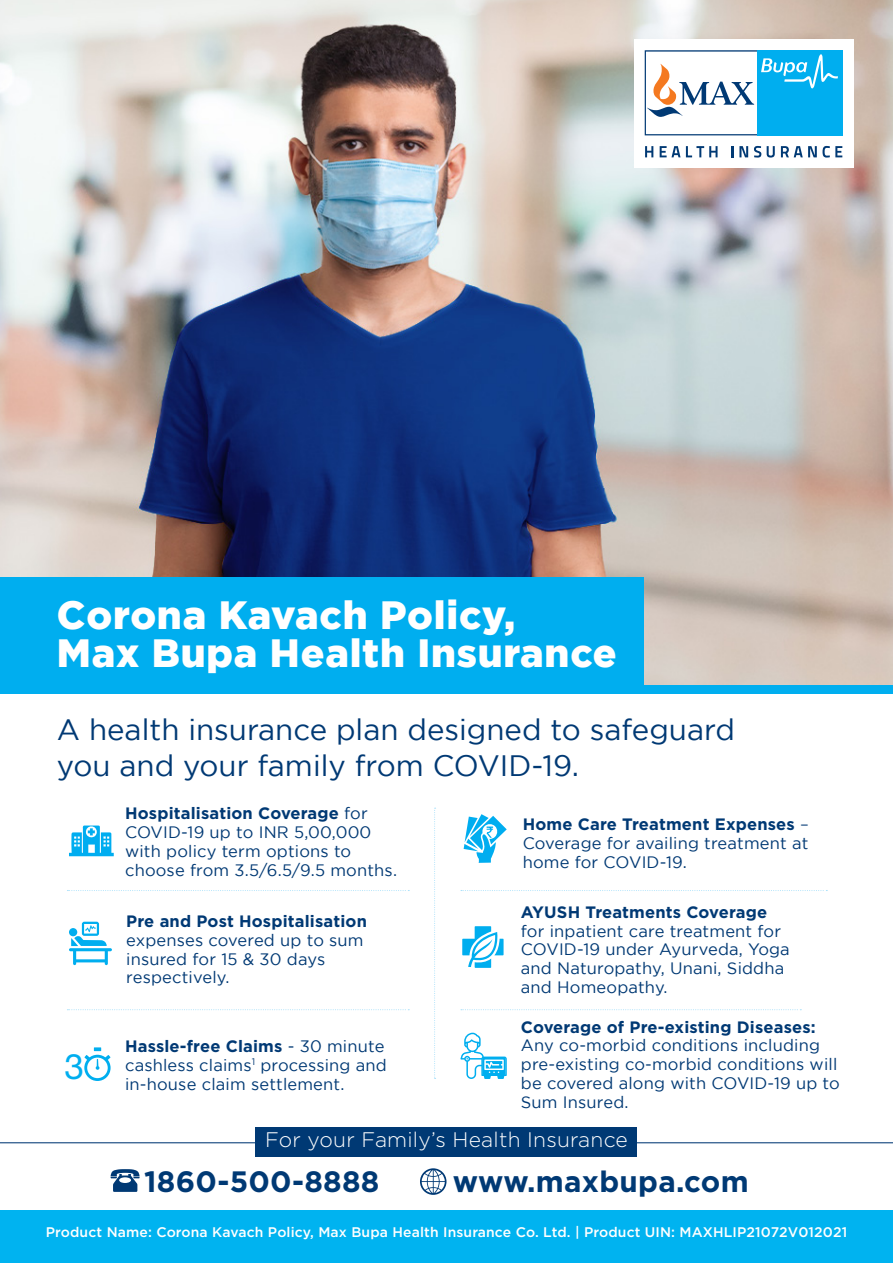
<style>
.page{position:relative;width:893px;height:1263px;background:#fff}
.page>*{position:absolute;margin:0;border:0;box-sizing:border-box;transform-origin:0 0}
.t1{font:900 39.3px/38.2px "Gotham";letter-spacing:.02em;color:#fff}
.t2{font:35.1px "Helvetica Neue LT Std";color:#00aeef}
.t3{font:29.4px/35.4px "Gotham";color:#003974}
.t4{font:700 29.4px "Gotham";letter-spacing:.01em;color:#003974}
.t5{font:300 21px "Gotham";letter-spacing:.01em;color:#fff}
.t6{font:16.5px/18.8px "Gotham";letter-spacing:.01em;color:#003974}
.t7{font:700 16.5px "Gotham";letter-spacing:.01em;color:#003974}
.t8{font:500 13.95px "Gotham";letter-spacing:.01em;color:#fff}
.s1{font-weight:700}
</style>
<div class="page">
<div style="left:0;top:600px;width:893px;height:93px;background:#00aeef"></div>
<hr style="left:589px;top:1142px;width:304px;height:1px;background:#003974">
<hr style="left:0;top:1142px;width:304px;height:1px;background:#003974">
<img style="left:0;top:0;width:893px;height:684px">
<div style="left:0;top:1211px;width:893px;height:52px;background:#00b3f0"></div>
<svg style="left:111px;top:1169px;width:29px;height:23px"></svg>
<svg style="left:420px;top:1168px;width:26px;height:27px"></svg>
<div style="left:256px;top:1127px;width:381px;height:29px;background:#003974"></div>
<div style="left:634px;top:40px;width:219px;height:128px;background:#fff"></div>
<div style="left:757px;top:50px;width:85px;height:85px;background:#00aeef"></div>
<svg style="left:645px;top:146px;width:8px;height:11px"></svg>
<svg style="left:660px;top:146px;width:20px;height:11px"></svg>
<svg style="left:686px;top:146px;width:31px;height:11px"></svg>
<svg style="left:731px;top:146px;width:2px;height:11px"></svg>
<svg style="left:739px;top:146px;width:9px;height:11px"></svg>
<svg style="left:754px;top:146px;width:7px;height:12px"></svg>
<svg style="left:767px;top:146px;width:8px;height:12px"></svg>
<svg style="left:781px;top:146px;width:61px;height:12px"></svg>
<svg style="left:645px;top:50px;width:193px;height:85px"></svg>
<div style="left:0;top:577px;width:644px;height:116px;background:#00aeef"></div>
<svg style="left:434px;top:808px;width:2px;height:271px"></svg>
<svg style="left:67px;top:890px;width:342px;height:1px"></svg>
<svg style="left:461px;top:890px;width:366px;height:1px"></svg>
<svg style="left:461px;top:1009px;width:340px;height:1px"></svg>
<svg style="left:67px;top:1009px;width:342px;height:1px"></svg>
<svg style="left:69px;top:825px;width:45px;height:31px"></svg>
<svg style="left:464px;top:814px;width:43px;height:49px"></svg>
<svg style="left:462px;top:926px;width:42px;height:42px"></svg>
<svg style="left:460px;top:1033px;width:47px;height:46px"></svg>
<svg style="left:69px;top:922px;width:43px;height:43px"></svg>
<svg style="left:84px;top:1047px;width:27px;height:34px"></svg>
<h1 class="t1" style="left:57px;top:596px;width:561px">Corona Kavach Policy,<br>Max Bupa Health Insurance</h1>
<h3 class="t3" style="left:57px;top:712px;width:680px">A health insurance plan designed to safeguard you and your family from COVID-19.</h3>
<h2 class="t2" style="left:65px;top:1046px;width:21px">3</h2>
<p class="t6" style="left:125px;top:804px;width:273px"><span class="s1">Hospitalisation Coverage</span> for<br>COVID-19 up to INR 5,00,000 with policy term options to choose from 3.5/6.5/9.5 months.</p>
<p class="t6" style="left:523px;top:815px;width:288px;text-align:justify"><span class="s1">Home Care Treatment Expenses</span> – Coverage for availing treatment at home for COVID-19.</p>
<p class="t7" style="left:126px;top:910px;width:242px">Pre and Post Hospitalisation</p>
<p class="t6" style="left:126px;top:930px;width:239px">expenses covered up to sum insured for 15 &amp; 30 days respectively.</p>
<p class="t7" style="left:521px;top:901px;width:248px">AYUSH Treatments Coverage</p>
<p class="t6" style="left:521px;top:921px;width:270px">for inpatient care treatment for<br>COVID-19 under Ayurveda, Yoga and Naturopathy, Unani, Siddha and Homeopathy.</p>
<p class="t7" style="left:521px;top:1016px;width:296px">Coverage of Pre-existing Diseases:</p>
<p class="t6" style="left:521px;top:1036px;width:320px">Any co-morbid conditions including pre-existing co-morbid conditions will be covered along with COVID-19 up to<br>Sum Insured.</p>
<p class="t6" style="left:125px;top:1036px;width:263px"><span class="s1">Hassle-free Claims</span> - 30 minute cashless claims<sup>1</sup> processing and in-house claim settlement.</p>
<p class="t5" style="left:265px;top:1128px;width:364px">For your Family’s Health Insurance</p>
<h3 class="t4" style="left:144px;top:1162px;width:237px">1860-500-8888</h3>
<h3 class="t4" style="left:453px;top:1162px;width:297px">www.maxbupa.com</h3>
<p class="t8" style="left:46px;top:1223px;width:803px">Product Name: Corona Kavach Policy, Max Bupa Health Insurance Co. Ltd. | Product UIN: MAXHLIP21072V012021</p>
</div>
